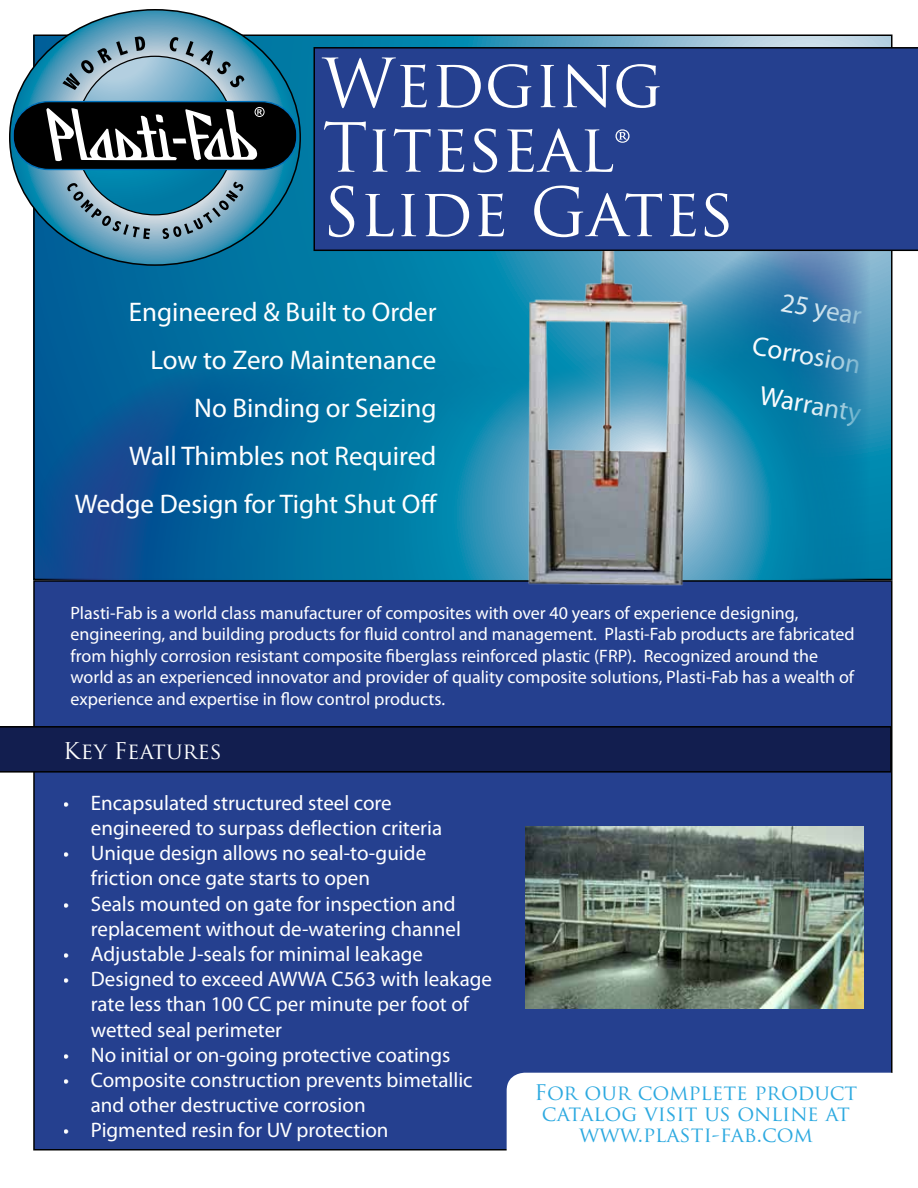
<style>
.page{position:relative;width:918px;height:1188px;background:#fff}
.page>*{position:absolute;margin:0;border:0;box-sizing:border-box;transform-origin:0 0}
.t1{font:65.85px/64.5px "Trajan Pro";color:#fff}
.t2{font:27px/48px "Myriad Pro";color:#fff;text-align:center}
.t3{font:22.5px "Trajan Pro";color:#fff}
.t4{font:21px/25.2px "Myriad Pro";color:#fff}
.t5{font:21px/21px "Trajan Pro";color:#2ca9e0;text-align:center}
.t6{font:18px/21.6px "Myriad Pro";color:#fff}
.s1{font-size:76.5px}
</style>
<div class="page">
<svg style="left:300px;top:37px;width:589px;height:540px;background:#429bbc"></svg>
<svg style="left:36px;top:150px;width:835px;height:430px;background:#076ea0"></svg>
<div style="left:314px;top:47px;width:604px;height:204px;background:#25408f"></div>
<svg style="left:10px;top:10px;width:290px;height:255px"></svg>
<div style="left:34px;top:581px;width:858px;height:569px;background:#25408f"></div>
<svg style="left:0;top:726px;width:892px;height:47px;background:#111c4a"></svg>
<div style="left:507px;top:1073px;width:400px;height:103px;background:#fff;border-radius:18px"></div>
<svg style="left:62px;top:41px;width:66px;height:49px;background:#7197aa"></svg>
<svg style="left:135px;top:37px;width:10px;height:14px"></svg>
<svg style="left:170px;top:37px;width:8px;height:14px"></svg>
<svg style="left:186px;top:41px;width:8px;height:16px"></svg>
<svg style="left:200px;top:50px;width:44px;height:37px"></svg>
<svg style="left:76px;top:56px;width:158px;height:159px;background:#5ca4c0"></svg>
<svg style="left:67px;top:183px;width:83px;height:56px;background:#5c96ad"></svg>
<svg style="left:162px;top:182px;width:81px;height:57px;background:#5e96ad"></svg>
<svg style="left:12px;top:100px;width:285px;height:71px"></svg>
<img style="left:525px;top:827px;width:339px;height:181px">
<img style="left:463px;top:251px;width:298px;height:335px">
<h1 class="t1" style="left:322px;top:50px;width:414px">Wedging<br>Titeseal<span class="s1">®<br></span>Slide Gates</h1>
<p class="t2" style="left:75px;top:288px;width:364px;text-align:right">Engineered &amp; Built to Order<br>Low to Zero Maintenance<br>No Binding or Seizing<br>Wall Thimbles not Required<br>Wedge Design for Tight Shut Off</p>
<p class="t2" style="left:765px;top:274px;width:120px;rotate:10deg">25 year<br>Corrosion<br>Warranty</p>
<p class="t6" style="left:70px;top:602px;width:786px">Plasti-Fab is a world class manufacturer of composites with over 40 years of experience designing, engineering, and building products for fluid control and management. Plasti-Fab products are fabricated from highly corrosion resistant composite fiberglass reinforced plastic (FRP). Recognized around the world as an experienced innovator and provider of quality composite solutions, Plasti-Fab has a wealth of experience and expertise in flow control products.</p>
<p class="t3" style="left:64px;top:737px;width:159px">Key Features</p>
<p class="t4" style="left:91px;top:790px;width:353px;text-indent:-27px">• Encapsulated structured steel core engineered to surpass deflection criteria</p>
<p class="t4" style="left:91px;top:840px;width:337px;text-indent:-27px">• Unique design allows no seal-to-guide friction once gate starts to open</p>
<p class="t4" style="left:64px;top:891px;width:399px;text-align:right">• Seals mounted on gate for inspection and replacement without de-watering channel</p>
<p class="t4" style="left:64px;top:941px;width:361px">• Adjustable J-seals for minimal leakage</p>
<p class="t4" style="left:91px;top:966px;width:403px;text-indent:-27px">• Designed to exceed AWWA C563 with leakage rate less than 100 CC per minute per foot of wetted seal perimeter</p>
<p class="t4" style="left:64px;top:1042px;width:388px">• No initial or on-going protective coatings</p>
<p class="t4" style="left:91px;top:1067px;width:383px;text-indent:-27px">• Composite construction prevents bimetallic and other destructive corrosion</p>
<p class="t4" style="left:64px;top:1117px;width:326px">• Pigmented resin for UV protection</p>
<p class="t5" style="left:535px;top:1082px;width:324px">For our complete product catalog visit us online at www.plasti-fab.com</p>
</div>
